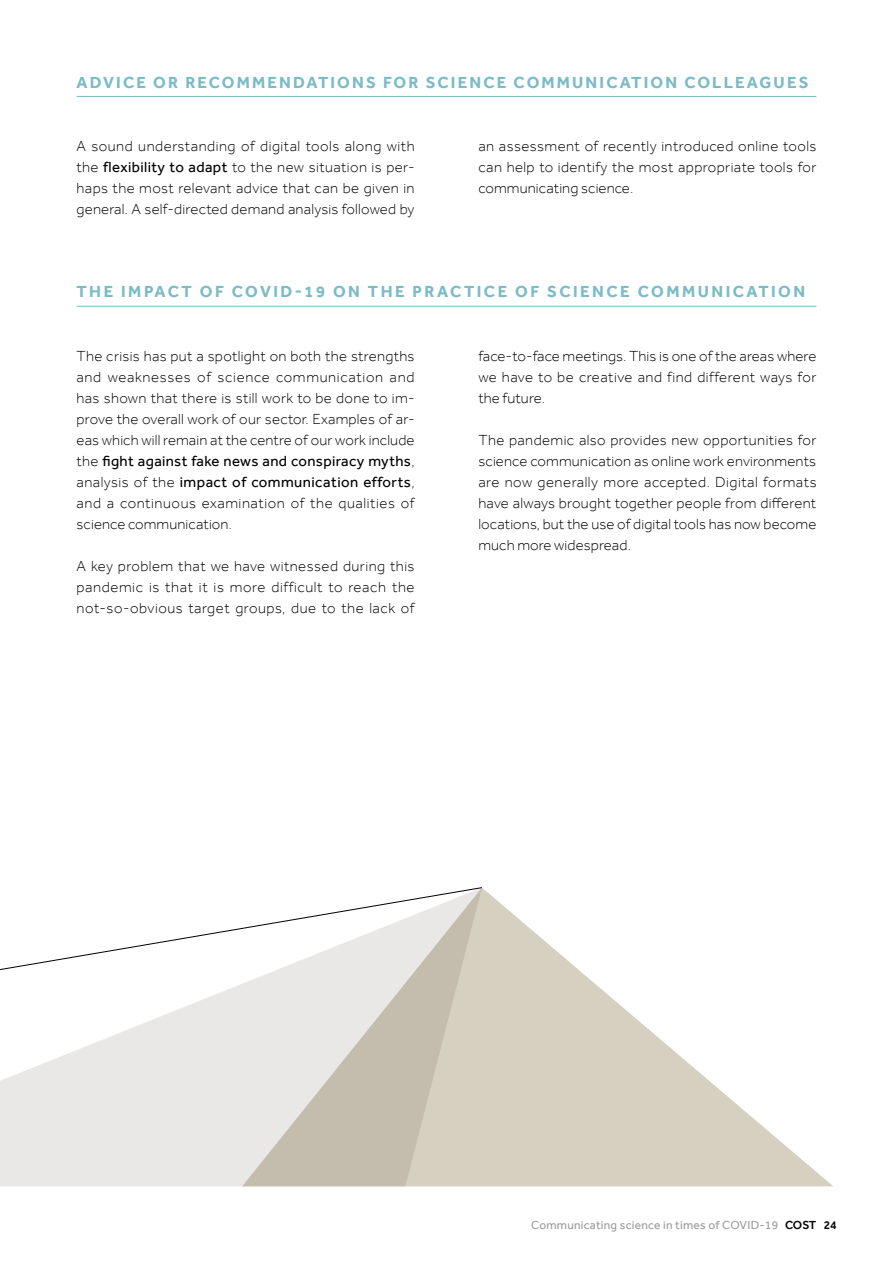
<style>
.page{position:relative;width:893px;height:1263px;background:#fff}
.page>*{position:absolute;margin:0;border:0;box-sizing:border-box;transform-origin:0 0}
.t1{font:700 16.5px "Effra";letter-spacing:.13em;color:#7bbbc6}
.t2{font:700 16.5px "Effra";letter-spacing:.15em;color:#7bbbc6}
.t3{font:300 15px/21px "Effra";letter-spacing:.015em;color:#000;text-align:justify}
.t4{font:12px "Effra";letter-spacing:.02em;color:#9b9b9b}
.s1{font-weight:400}
.s2{font-weight:500;color:#000}
</style>
<div class="page">
<svg style="left:482px;top:889px;width:351px;height:297px"></svg>
<svg style="left:0;top:1005px;width:482px;height:181px;background:#e0ddd7"></svg>
<svg style="left:0;top:887px;width:483px;height:118px"></svg>
<hr style="left:77px;top:96px;width:739px;height:1px;background:#7bbbc6">
<hr style="left:77px;top:306px;width:739px;height:1px;background:#7bbbc6">
<p class="t1" style="left:77px;top:72px;width:733px">ADVICE OR RECOMMENDATIONS FOR SCIENCE COMMUNICATION COLLEAGUES</p>
<p class="t3" style="left:77px;top:135px;width:340px">A sound understanding of digital tools along with the <span class="s1">flexibility to adapt</span> to the new situation is per&shy;haps the most relevant advice that can be given in general. A self-directed demand analysis followed by</p>
<p class="t3" style="left:478px;top:135px;width:340px">an assessment of recently introduced online tools can help to identify the most appropriate tools for communicating science.</p>
<p class="t2" style="left:77px;top:282px;width:730px">THE IMPACT OF COVID-19 ON THE PRACTICE OF SCIENCE COMMUNICATION</p>
<p class="t3" style="left:77px;top:345px;width:340px">The crisis has put a spotlight on both the strengths and weaknesses of science communication and has shown that there is still work to be done to im&shy;prove the overall work of our sector. Examples of ar&shy;eas which will remain at the centre of our work include the <span class="s1">fight against fake news and conspiracy myths</span>, analysis of the <span class="s1">impact of communication efforts</span>, and a continuous examination of the qualities of science communication.</p>
<p class="t3" style="left:77px;top:555px;width:340px">A key problem that we have witnessed during this pandemic is that it is more difficult to reach the not-so-obvious target groups, due to the lack of</p>
<p class="t3" style="left:478px;top:345px;width:340px">face-to-face meetings. This is one of the areas where we have to be creative and find different ways for the future.</p>
<p class="t3" style="left:478px;top:429px;width:340px">The pandemic also provides new opportunities for science communication as online work environments are now generally more accepted. Digital formats have always brought together people from different locations, but the use of digital tools has now become much more widespread.</p>
<p class="t4" style="left:531px;top:1217px;width:307px">Communicating science in times of COVID-19 <span class="s2">COST 24</span></p>
</div>
